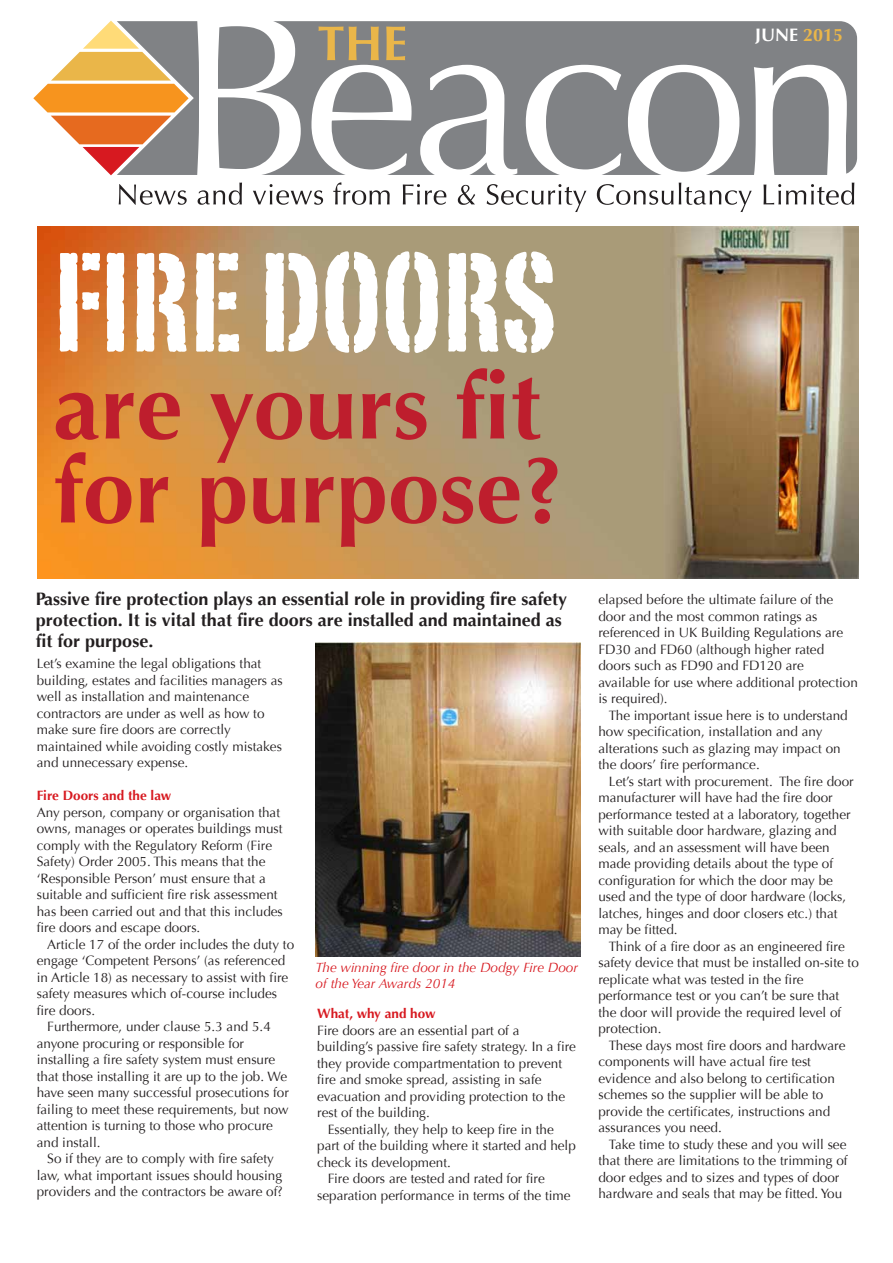
<style>
.page{position:relative;width:893px;height:1263px;background:#fff}
.page>*{position:absolute;margin:0;border:0;box-sizing:border-box;transform-origin:0 0}
.t1{font:138px "Portago ITCTT";color:#fff}
.t2{font:700 93px/84px "Optima";color:#be1e2d}
.t3{font:700 18px/21px "Optima";color:#231f20}
.t4{font:700 18px "Optima";color:#fff}
.t5{font:13.5px/16.5px "Optima";color:#231f20}
.t6{font:italic 13.5px/16.5px "Optima";color:#d71920}
.t7{font:700 13.5px "Optima";color:#d71920}
.s1{color:#eab649}
</style>
<div class="page">
<div style="left:218px;top:26px;width:38px;height:63px;background:#808285"></div>
<svg style="left:33px;top:21px;width:166px;height:154px"></svg>
<div style="left:218px;top:97px;width:38px;height:72px;background:#808285"></div>
<svg style="left:256px;top:21px;width:601px;height:154px;fill:#808285"></svg>
<svg style="left:648px;top:72px;width:71px;height:100px"></svg>
<svg style="left:318px;top:27px;width:61px;height:33px;background:#ac976b"></svg>
<svg style="left:386px;top:27px;width:19px;height:33px"></svg>
<svg style="left:119px;top:184px;width:68px;height:21px"></svg>
<svg style="left:198px;top:183px;width:44px;height:22px"></svg>
<svg style="left:253px;top:184px;width:70px;height:21px"></svg>
<svg style="left:333px;top:182px;width:57px;height:23px"></svg>
<svg style="left:403px;top:184px;width:43px;height:21px"></svg>
<svg style="left:458px;top:185px;width:17px;height:20px"></svg>
<svg style="left:487px;top:184px;width:99px;height:28px"></svg>
<svg style="left:597px;top:184px;width:76px;height:21px"></svg>
<svg style="left:679px;top:183px;width:73px;height:29px"></svg>
<svg style="left:763px;top:183px;width:91px;height:22px"></svg>
<img style="left:37px;top:227px;width:821px;height:352px">
<img style="left:316px;top:643px;width:265px;height:314px">
<h1 class="t1" style="left:54px;top:216px;width:505px">FIRE DOORS</h1>
<h2 class="t2" style="left:54px;top:366px;width:512px">are yours fit for purpose?</h2>
<h3 class="t4" style="left:755px;top:24px;width:90px">JUNE <span class="s1">2015</span></h3>
<h3 class="t3" style="left:36px;top:588px;width:533px">Passive fire protection plays an essential role in providing fire safety protection. It is vital that fire doors are installed and maintained as fit for purpose.</h3>
<p class="t5" style="left:598px;top:592px;width:261px">elapsed before the ultimate failure of the door and the most common ratings as referenced in UK Building Regulations are FD30 and FD60 (although higher rated doors such as FD90 and FD120 are available for use where additional protection is required).</p>
<p class="t5" style="left:598px;top:707px;width:251px;text-indent:11px">The important issue here is to understand how specification, installation and any alterations such as glazing may impact on the doors’ fire performance.</p>
<p class="t5" style="left:598px;top:773px;width:257px;text-indent:11px">Let’s start with procurement. The fire door manufacturer will have had the fire door performance tested at a laboratory, together with suitable door hardware, glazing and seals, and an assessment will have been made providing details about the type of configuration for which the door may be used and the type of door hardware (locks, latches, hinges and door closers etc.) that may be fitted.</p>
<p class="t5" style="left:598px;top:938px;width:262px;text-indent:11px">Think of a fire door as an engineered fire safety device that must be installed on-site to replicate what was tested in the fire performance test or you can’t be sure that the door will provide the required level of protection.</p>
<p class="t5" style="left:598px;top:1037px;width:248px;text-indent:11px">These days most fire doors and hardware components will have actual fire test evidence and also belong to certification schemes so the supplier will be able to provide the certificates, instructions and assurances you need.</p>
<p class="t5" style="left:598px;top:1136px;width:251px;text-indent:11px">Take time to study these and you will see that there are limitations to the trimming of door edges and to sizes and types of door hardware and seals that may be fitted. You</p>
<p class="t5" style="left:37px;top:656px;width:248px">Let’s examine the legal obligations that building, estates and facilities managers as well as installation and maintenance contractors are under as well as how to make sure fire doors are correctly maintained while avoiding costly mistakes and unnecessary expense.</p>
<p class="t7" style="left:37px;top:788px;width:136px">Fire Doors and the law</p>
<p class="t5" style="left:37px;top:804px;width:248px">Any person, company or organisation that owns, manages or operates buildings must comply with the Regulatory Reform (Fire Safety) Order 2005. This means that the ‘Responsible Person’ must ensure that a suitable and sufficient fire risk assessment has been carried out and that this includes fire doors and escape doors.</p>
<p class="t5" style="left:47px;top:936px;width:248px">Article 17 of the order includes the duty to</p>
<p class="t5" style="left:37px;top:953px;width:250px">engage ‘Competent Persons’ (as referenced</p>
<p class="t5" style="left:37px;top:969px;width:253px">in Article 18) as necessary to assist with fire</p>
<p class="t5" style="left:37px;top:986px;width:242px">safety measures which of-course includes</p>
<p class="t5" style="left:37px;top:1002px;width:60px">fire doors.</p>
<p class="t5" style="left:47px;top:1019px;width:225px">Furthermore, under clause 5.3 and 5.4</p>
<p class="t5" style="left:37px;top:1035px;width:209px">anyone procuring or responsible for</p>
<p class="t5" style="left:37px;top:1052px;width:240px">installing a fire safety system must ensure</p>
<p class="t5" style="left:37px;top:1068px;width:252px">that those installing it are up to the job. We</p>
<p class="t5" style="left:37px;top:1085px;width:254px">have seen many successful prosecutions for</p>
<p class="t5" style="left:37px;top:1101px;width:253px">failing to meet these requirements, but now</p>
<p class="t5" style="left:37px;top:1118px;width:238px">attention is turning to those who procure</p>
<p class="t5" style="left:37px;top:1134px;width:65px">and install.</p>
<p class="t5" style="left:47px;top:1151px;width:228px">So if they are to comply with fire safety</p>
<p class="t5" style="left:37px;top:1167px;width:247px">law, what important issues should housing</p>
<p class="t5" style="left:37px;top:1184px;width:248px">providers and the contractors be aware of?</p>
<p class="t6" style="left:316px;top:959px;width:264px">The winning fire door in the Dodgy Fire Door of the Year Awards 2014</p>
<p class="t7" style="left:317px;top:1006px;width:120px">What, why and how</p>
<p class="t5" style="left:317px;top:1022px;width:204px">Fire doors are an essential part of a</p>
<p class="t5" style="left:317px;top:1038px;width:260px">building’s passive fire safety strategy. In a fire</p>
<p class="t5" style="left:317px;top:1055px;width:247px">they provide compartmentation to prevent</p>
<p class="t5" style="left:317px;top:1071px;width:226px">fire and smoke spread, assisting in safe</p>
<p class="t5" style="left:317px;top:1088px;width:249px">evacuation and providing protection to the</p>
<p class="t5" style="left:317px;top:1104px;width:114px">rest of the building.</p>
<p class="t5" style="left:328px;top:1121px;width:228px">Essentially, they help to keep fire in the</p>
<p class="t5" style="left:317px;top:1137px;width:260px">part of the building where it started and help</p>
<p class="t5" style="left:317px;top:1154px;width:135px">check its development.</p>
<p class="t5" style="left:328px;top:1170px;width:219px">Fire doors are tested and rated for fire</p>
<p class="t5" style="left:317px;top:1187px;width:255px">separation performance in terms of the time</p>
</div>
